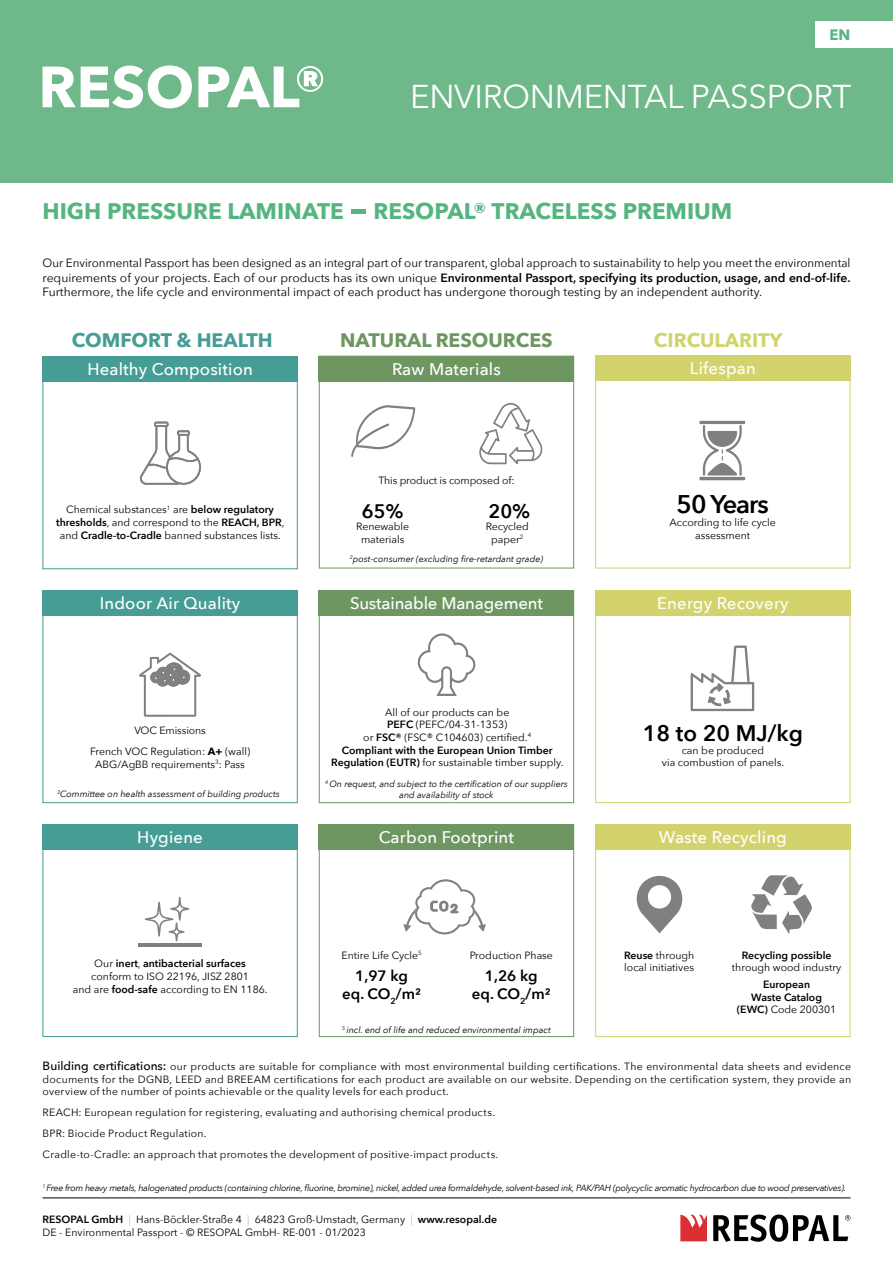
<style>
.page{position:relative;width:893px;height:1263px;background:#fff}
.page>*{position:absolute;margin:0;border:0;box-sizing:border-box;transform-origin:0 0}
.t1{font:33px "Avenir Next";letter-spacing:-.01em;color:#fff}
.t2{font:600 25.5px "Avenir Next";letter-spacing:-.04em;color:#000}
.t3{font:700 22.5px "Avenir Next";color:#54b581}
.t4{font:600 22.5px "Avenir Next";color:#000}
.t5{font:700 19.5px "Avenir Next";color:#6e9661}
.t6{font:700 19.5px "Avenir Next";color:#459d95}
.t7{font:700 19.5px "Avenir Next";color:#d2d36d}
.t8{font:600 19.5px "Avenir Next";color:#000}
.t9{font:500 16.8px "Avenir Next";letter-spacing:.01em;color:#fff}
.t10{font:500 16.8px "Avenir Next";letter-spacing:-.01em;color:#fff}
.t11{font:600 15px/18px "Avenir Next";color:#000;text-align:center}
.t12{font:700 15px "Avenir Next";color:#54b581}
.t13{font:12px/14.4px "Avenir Next";color:#000;text-align:justify;scale:.96 1}
.t14{font:10.5px/12.6px "Avenir Next";color:#000;text-align:center}
.t15{font:10.5px/20.7px "Avenir Next";letter-spacing:.02em;color:#000}
.t16{font:600 10.5px/12.6px "Avenir Next";color:#000;text-align:center}
.t17{font:italic 9px/10.8px "Avenir Next";letter-spacing:-.01em;color:#000;text-align:center}
.t18{font:italic 9px "Avenir Next";letter-spacing:-.03em;color:#000}
.s1{font-size:33.75px}
.s2{font-weight:600}
.s3{font-weight:700}
.s4{font-weight:400}
.s5{font-weight:500;font-size:12px}
.s6{font-weight:200;color:#bd3136}
</style>
<div class="page">
<div style="left:0;top:0;width:893px;height:183px;background:#6eb88a"></div>
<div style="left:815px;top:21px;width:78px;height:27px;background:#fff"></div>
<div style="left:43px;top:357px;width:255px;height:212px;border:1px solid #459d95"></div>
<div style="left:43px;top:590px;width:255px;height:213px;border:1px solid #459d95"></div>
<div style="left:43px;top:824px;width:255px;height:213px;border:1px solid #459d95"></div>
<svg style="left:595px;top:355px;width:256px;height:214px"></svg>
<svg style="left:595px;top:590px;width:256px;height:213px"></svg>
<svg style="left:595px;top:824px;width:256px;height:213px"></svg>
<svg style="left:319px;top:355px;width:255px;height:214px"></svg>
<svg style="left:319px;top:616px;width:255px;height:187px"></svg>
<svg style="left:319px;top:850px;width:255px;height:187px"></svg>
<div style="left:43px;top:356px;width:255px;height:26px;background:#459d95"></div>
<div style="left:43px;top:590px;width:255px;height:26px;background:#459d95"></div>
<div style="left:43px;top:824px;width:255px;height:26px;background:#459d95"></div>
<div style="left:319px;top:356px;width:255px;height:25px;background:#6e9661"></div>
<div style="left:319px;top:590px;width:255px;height:26px;background:#6e9661"></div>
<div style="left:319px;top:824px;width:255px;height:26px;background:#6e9661"></div>
<div style="left:595px;top:355px;width:255px;height:26px;background:#d2d36d"></div>
<div style="left:595px;top:590px;width:255px;height:26px;background:#d2d36d"></div>
<div style="left:595px;top:824px;width:255px;height:26px;background:#d2d36d"></div>
<svg style="left:43px;top:65px;width:280px;height:43px"></svg>
<hr style="left:43px;top:1197px;width:807px;height:1px;background:#000">
<svg style="left:680px;top:1215px;width:27px;height:26px"></svg>
<svg style="left:713px;top:1214px;width:137px;height:28px"></svg>
<svg style="left:145px;top:897px;width:44px;height:44px"></svg>
<hr style="left:138px;top:943px;width:64px;height:3px;background:#000">
<svg style="left:699px;top:421px;width:46px;height:59px"></svg>
<svg style="left:691px;top:645px;width:63px;height:66px"></svg>
<svg style="left:637px;top:876px;width:45px;height:57px"></svg>
<svg style="left:750px;top:875px;width:62px;height:59px"></svg>
<svg style="left:418px;top:633px;width:57px;height:63px"></svg>
<svg style="left:403px;top:879px;width:83px;height:55px"></svg>
<svg style="left:139px;top:422px;width:62px;height:63px"></svg>
<svg style="left:351px;top:405px;width:64px;height:52px"></svg>
<svg style="left:479px;top:403px;width:64px;height:61px"></svg>
<svg style="left:139px;top:652px;width:62px;height:65px"></svg>
<h3 class="t12" style="left:829px;top:22px;width:22px">EN</h3>
<h1 class="t1" style="left:410px;top:77px;width:443px">ENVIRONMENTAL PASSPORT</h1>
<h3 class="t3" style="left:43px;top:191px;width:691px">HIGH PRESSURE LAMINATE <span class="s1">-</span> RESOPAL® TRACELESS PREMIUM</h3>
<p class="t13" style="left:43px;top:256px;width:843px">Our Environmental Passport has been designed as an integral part of our transparent, global approach to sustainability to help you meet the environmental requirements of your projects. Each of our products has its own unique <span class="s2">Environmental Passport, specifying its production, usage, and end-of-life.<br></span>Furthermore, the life cycle and environmental impact of each product has undergone thorough testing by an independent authority.</p>
<h3 class="t6" style="left:72px;top:323px;width:202px">COMFORT &amp; HEALTH</h3>
<h3 class="t5" style="left:340px;top:323px;width:214px">NATURAL RESOURCES</h3>
<h3 class="t9" style="left:87px;top:355px;width:167px">Healthy Composition</h3>
<h3 class="t9" style="left:392px;top:355px;width:110px">Raw Materials</h3>
<p class="t14" style="left:56px;top:503px;width:230px">Chemical substances<sup>1</sup> are <span class="s2">below regulatory thresholds</span>, and correspond to the <span class="s2">REACH, BPR</span>, and <span class="s2">Cradle-to-Cradle</span> banned substances lists.</p>
<h3 class="t9" style="left:100px;top:589px;width:142px">Indoor Air Quality</h3>
<p class="t14" style="left:134px;top:724px;width:73px">VOC Emissions</p>
<p class="t14" style="left:90px;top:745px;width:162px">French VOC Regulation: <span class="s3">A+</span> (wall)<br>ABG/AgBB requirements<sup>3</sup>: Pass</p>
<p class="t17" style="left:57px;top:788px;width:224px"><sup>3</sup>Committee on health assessment of building products</p>
<h3 class="t9" style="left:137px;top:823px;width:67px">Hygiene</h3>
<p class="t14" style="left:73px;top:957px;width:196px">Our <span class="s2">inert</span>, <span class="s2">antibacterial surfaces<br></span>conform to ISO 22196, JISZ 2801<br>and are <span class="s2">food-safe</span> according to EN 1186.</p>
<p class="t14" style="left:378px;top:474px;width:138px">This product is composed of:</p>
<p class="t14" style="left:356px;top:520px;width:55px">Renewable materials</p>
<p class="t14" style="left:486px;top:520px;width:45px">Recycled paper<sup>2</sup></p>
<h3 class="t8" style="left:362px;top:499px;width:43px">65%</h3>
<h3 class="t8" style="left:488px;top:499px;width:43px">20%</h3>
<p class="t17" style="left:350px;top:553px;width:195px"><sup>2</sup>post-consumer (excluding fire-retardant grade)</p>
<h3 class="t10" style="left:350px;top:589px;width:194px">Sustainable Management</h3>
<p class="t14" style="left:331px;top:706px;width:234px">All of our products can be<br><span class="s2">PEFC</span> (PEFC/04-31-1353)<br>or <span class="s2">FSC®</span> (FSC® C104603) certified.<sup>4<br></sup><span class="s2">Compliant with the European Union Timber Regulation (EUTR)</span> for sustainable timber supply.</p>
<p class="t17" style="left:325px;top:779px;width:244px"><sup>4</sup> On request, and subject to the certification of our suppliers and availability of stock</p>
<h3 class="t9" style="left:379px;top:823px;width:137px">Carbon Footprint</h3>
<p class="t14" style="left:342px;top:949px;width:82px">Entire Life Cycle<sup>5</sup></p>
<h3 class="t11" style="left:342px;top:967px;width:80px">1,97 kg<br>eq. CO<sub>2</sub>/m²</h3>
<p class="t14" style="left:470px;top:949px;width:85px">Production Phase</p>
<h3 class="t11" style="left:472px;top:967px;width:80px">1,26 kg<br>eq. CO<sub>2</sub>/m²</h3>
<p class="t17" style="left:342px;top:1025px;width:210px"><sup>5</sup> incl. end of life and reduced environmental impact</p>
<h3 class="t7" style="left:654px;top:323px;width:130px">CIRCULARITY</h3>
<h3 class="t9" style="left:690px;top:354px;width:67px">Lifespan</h3>
<h2 class="t2" style="left:676px;top:489px;width:94px">50 Years</h2>
<p class="t14" style="left:670px;top:516px;width:108px">According to life cycle assessment</p>
<h3 class="t9" style="left:657px;top:589px;width:133px">Energy Recovery</h3>
<h3 class="t4" style="left:643px;top:720px;width:162px">18 to 20 MJ/kg</h3>
<p class="t14" style="left:662px;top:744px;width:124px">can be produced<br>via combustion of panels.</p>
<h3 class="t9" style="left:659px;top:823px;width:129px">Waste Recycling</h3>
<p class="t14" style="left:624px;top:949px;width:72px;text-align:left"><span class="s2">Reuse</span> through local initiatives</p>
<p class="t16" style="left:742px;top:949px;width:91px">Recycling possible</p>
<p class="t14" style="left:732px;top:961px;width:111px">through wood industry</p>
<p class="t16" style="left:737px;top:978px;width:101px">European<br>Waste Catalog (EWC) <span class="s4">Code 200301</span></p>
<p class="t14" style="left:43px;top:1060px;width:810px;text-align:justify"><span class="s5">Building certifications:</span> our products are suitable for compliance with most environmental building certifications. The environmental data sheets and evidence documents for the DGNB, LEED and BREEAM certifications for each product are available on our website. Depending on the certification system, they provide an overview of the number of points achievable or the quality levels for each product.</p>
<p class="t15" style="left:43px;top:1102px;width:457px">REACH: European regulation for registering, evaluating and authorising chemical products.<br>BPR: Biocide Product Regulation.<br>Cradle-to-Cradle: an approach that promotes the development of positive-impact products.</p>
<p class="t18" style="left:43px;top:1183px;width:805px"><sup>1</sup> Free from heavy metals, halogenated products (containing chlorine, fluorine, bromine), nickel, added urea formaldehyde, solvent-based ink, PAK/PAH (polycyclic aromatic hydrocarbon due to wood preservatives).</p>
<p class="t14" style="left:43px;top:1213px;width:456px;text-align:left"><span class="s2">RESOPAL GmbH</span> <span class="s6">|</span> Hans-Böckler-Straße 4 <span class="s6">|</span> 64823 Groß-Umstadt, Germany <span class="s6">|</span> <span class="s2">www.resopal.de<br></span>DE - Environmental Passport - © RESOPAL GmbH- RE-001 - 01/2023</p>
</div>
